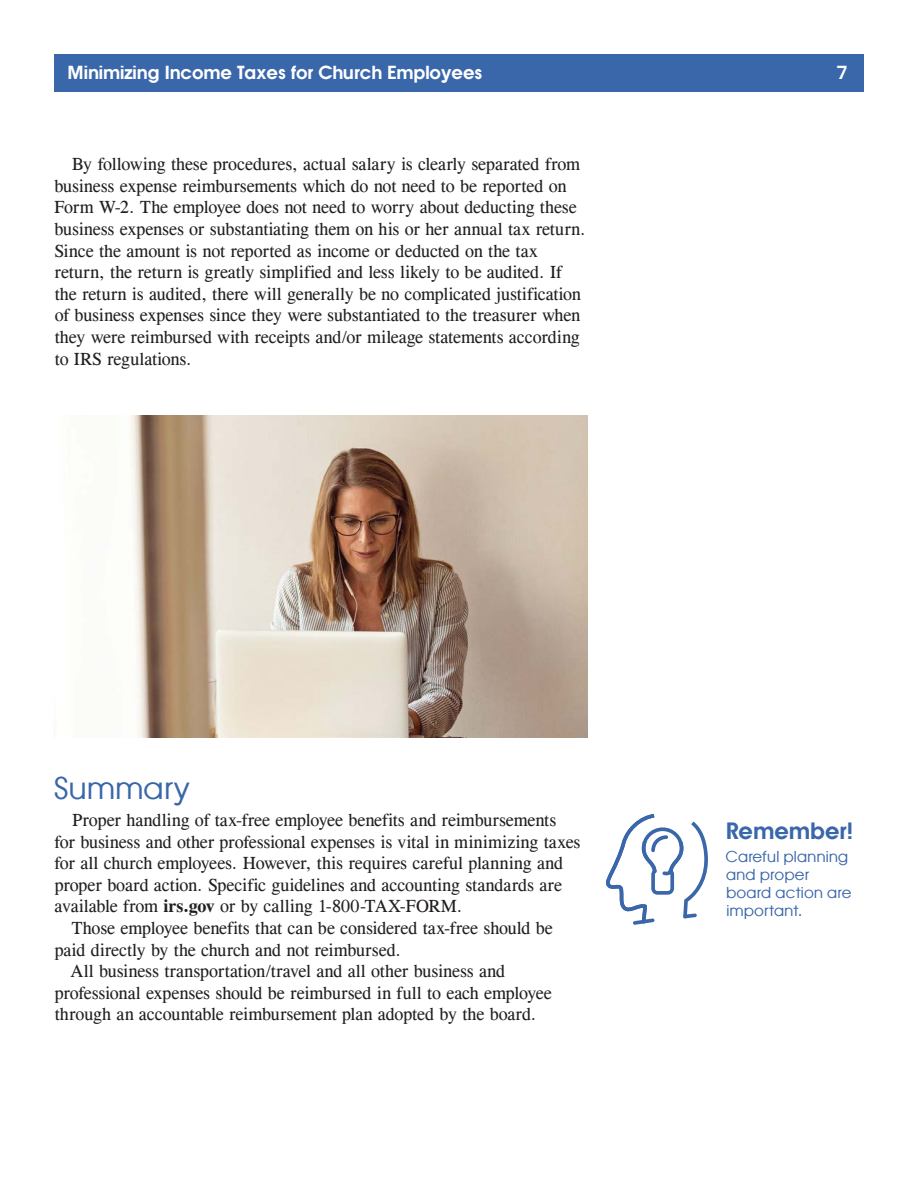
<style>
.page{position:relative;width:918px;height:1188px;background:#fff}
.page>*{position:absolute;margin:0;border:0;box-sizing:border-box;transform-origin:0 0}
.main_head{font:30px "Atlanta";letter-spacing:.005em;color:#3a66aa}
.Pull_Quote_Head{font:600 22.5px "Atlanta";color:#3a66aa}
.text{font:18px/21.6px "CG Times";letter-spacing:-.005em;color:#231f20}
.t1{font:600 18px "Atlanta";color:#fff}
.Pull_Quote{font:15px/18px "Atlanta";letter-spacing:.01em;color:#3a66aa}
.s1{font-weight:700}
</style>
<div class="page">
<svg style="left:606px;top:814px;width:102px;height:111px"></svg>
<div style="left:54px;top:54px;width:810px;height:37px;background:#3a66aa"></div>
<img style="left:130px;top:415px;width:458px;height:323px">
<p class="t1" style="left:68px;top:60px;width:417px">Minimizing Income Taxes for Church Employees</p>
<p class="t1" style="left:837px;top:60px;width:12px">7</p>
<p class="text" style="left:54px;top:153px;width:533px;text-indent:18px">By following these procedures, actual salary is clearly separated from business expense reimbursements which do not need to be reported on Form W-2. The employee does not need to worry about deducting these business expenses or substantiating them on his or her annual tax return.<br>Since the amount is not reported as income or deducted on the tax return, the return is greatly simplified and less likely to be audited. If the return is audited, there will generally be no complicated justification of business expenses since they were substantiated to the treasurer when they were reimbursed with receipts and/or mileage statements according to IRS regulations.</p>
<p class="main_head" style="left:54px;top:767px;width:138px">Summary</p>
<p class="text" style="left:54px;top:809px;width:528px;text-indent:18px">Proper handling of tax-free employee benefits and reimbursements for business and other professional expenses is vital in minimizing taxes for all church employees. However, this requires careful planning and proper board action. Specific guidelines and accounting standards are available from <span class="s1">irs.gov</span> or by calling 1-800-TAX-FORM.</p>
<p class="text" style="left:55px;top:917px;width:500px;text-indent:17px">Those employee benefits that can be considered tax-free should be paid directly by the church and not reimbursed.</p>
<p class="text" style="left:55px;top:960px;width:499px;text-indent:16px">All business transportation/travel and all other business and professional expenses should be reimbursed in full to each employee through an accountable reimbursement plan adopted by the board.</p>
<p class="Pull_Quote_Head" style="left:726px;top:815px;width:129px">Remember!</p>
<p class="Pull_Quote" style="left:726px;top:847px;width:127px">Careful planning and proper board action are important.</p>
</div>
